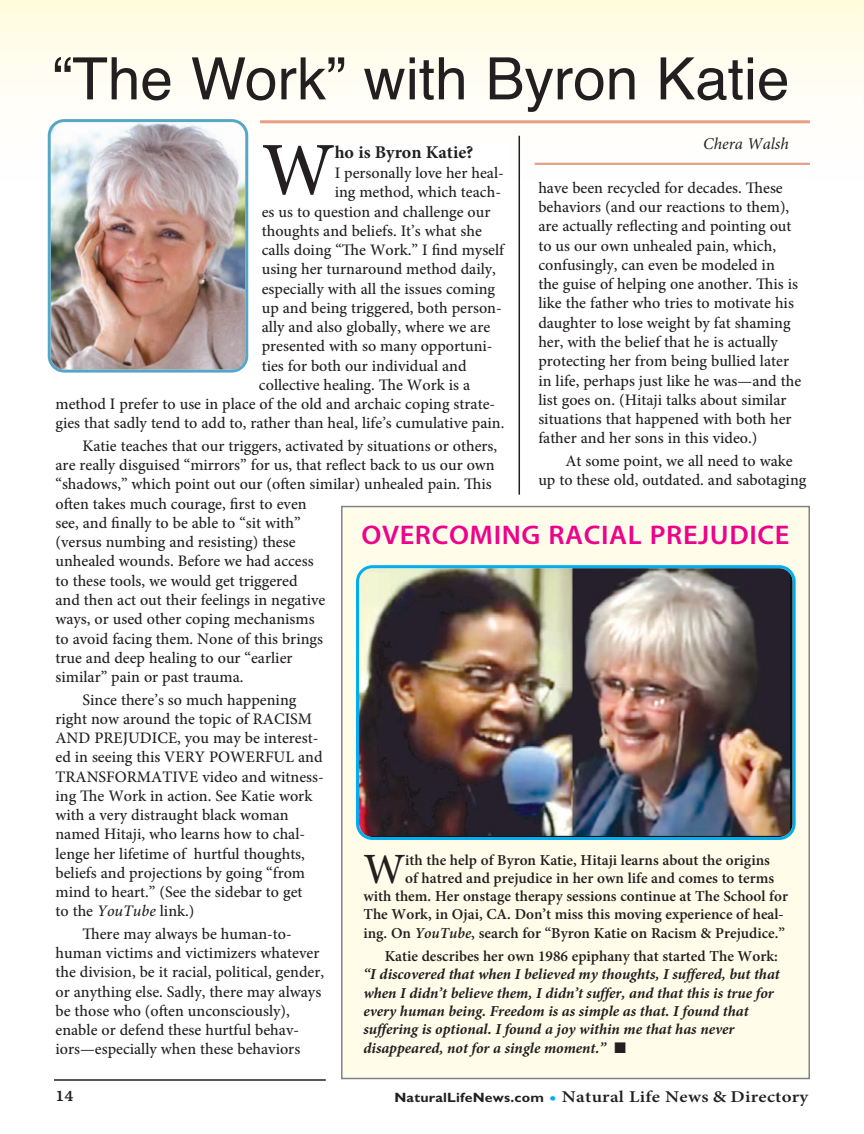
<style>
.page{position:relative;width:864px;height:1134px;background:#fff}
.page>*{position:absolute;margin:0;border:0;box-sizing:border-box;transform-origin:0 0}
.t1{font:500 75.15px "Minion Pro";color:#231f20}
.t2{font:58.5px "Helvetica";color:#231f20}
.t3{font:500 43.2px "Minion Pro";color:#231f20}
.t4{font:600 27px "Myriad Pro";letter-spacing:.02em;color:#ed028c;scale:1.05 1}
.t5{font:700 18px "Minion Pro";color:#231f20}
.t6{font:600 16.5px "Minion Pro";letter-spacing:.015em;color:#231f20;scale:1.15 1}
.t7{font:italic 16.5px "Minion Pro";color:#231f20}
.t8{font:500 16.05px/19.2px "Minion Pro";color:#231f20}
.t9{font:600 15.15px "Minion Pro";color:#231f20}
.t10{font:italic 700 15.15px/18.5px "Minion Pro";color:#231f20}
.t11{font:500 15px "Bookman";color:#231f20}
.s1{font-style:italic}
.s2{font-family:"Gill Sans";font-weight:700;font-size:13.5px}
.s3{color:#00aeef}
</style>
<div class="page">
<div style="left:0;top:0;width:863px;height:181px;background:linear-gradient(to bottom,#fffce2,#fefdff)"></div>
<svg style="left:863px;top:0;width:1px;height:109px"></svg>
<div style="left:54px;top:143px;width:455px;height:936px;background:#fff"></div>
<div style="left:537px;top:180px;width:272px;height:313px;background:#fff"></div>
<hr style="left:260px;top:120px;width:550px;height:3px;background:#e69e85">
<hr style="left:535px;top:163px;width:275px;height:2px;background:#e69e85">
<div style="left:343px;top:507px;width:465px;height:571px;background:#fffde9"></div>
<div style="left:341px;top:506px;width:469px;height:573px;border:2px solid #808285"></div>
<img style="left:356px;top:565px;width:440px;height:275px">
<hr style="left:519px;top:136px;width:1px;height:359px;background:#231f20">
<hr style="left:54px;top:1079px;width:272px;height:2px;background:#231f20">
<img style="left:48px;top:119px;width:200px;height:254px">
<h2 class="t2" style="left:53px;top:57px;width:738px">“The Work” with Byron Katie</h2>
<p class="t7" style="left:703px;top:134px;width:87px">Chera Walsh</p>
<h1 class="t1" style="left:262px;top:141px;width:75px">W</h1>
<p class="t5" style="left:335px;top:141px;width:140px">ho is Byron Katie?</p>
<p class="t8" style="left:335px;top:165px;width:171px">I personally love her heal-</p>
<p class="t8" style="left:335px;top:184px;width:168px">ing method, which teach-</p>
<p class="t8" style="left:262px;top:203px;width:230px">es us to question and challenge our</p>
<p class="t8" style="left:262px;top:223px;width:222px">thoughts and beliefs. It’s what she</p>
<p class="t8" style="left:262px;top:242px;width:244px">calls doing “The Work.” I find myself</p>
<p class="t8" style="left:262px;top:261px;width:236px">using her turnaround method daily,</p>
<p class="t8" style="left:262px;top:280px;width:235px">especially with all the issues coming</p>
<p class="t8" style="left:262px;top:300px;width:241px">up and being triggered, both person-</p>
<p class="t8" style="left:262px;top:319px;width:230px">ally and also globally, where we are</p>
<p class="t8" style="left:262px;top:338px;width:232px">presented with so many opportuni-</p>
<p class="t8" style="left:262px;top:357px;width:206px">ties for both our individual and</p>
<p class="t8" style="left:259px;top:377px;width:213px">collective healing. The Work is a</p>
<p class="t8" style="left:55px;top:396px;width:441px">method I prefer to use in place of the old and archaic coping strate-</p>
<p class="t8" style="left:55px;top:415px;width:450px">gies that sadly tend to add to, rather than heal, life’s cumulative pain.</p>
<p class="t8" style="left:55px;top:438px;width:443px;text-indent:27px">Katie teaches that our triggers, activated by situations or others, are really disguised “mirrors” for us, that reflect back to us our own “shadows,” which point out our (often similar) unhealed pain. This often takes much courage, first to even<br>see, and finally to be able to “sit with”<br>(versus numbing and resisting) these<br>unhealed wounds. Before we had access<br>to these tools, we would get triggered<br>and then act out their feelings in negative<br>ways, or used other coping mechanisms<br>to avoid facing them. None of this brings<br>true and deep healing to our “earlier<br>similar” pain or past trauma.</p>
<p class="t8" style="left:55px;top:691px;width:270px;text-indent:27px">Since there’s so much happening right now around the topic of RACISM AND PREJUDICE, you may be interest&shy;ed in seeing this VERY POWERFUL and TRANSFORMATIVE video and witness&shy;ing The Work in action. See Katie work with a very distraught black woman named Hitaji, who learns how to chal&shy;lenge her lifetime of hurtful thoughts, beliefs and projections by going “from mind to heart.” (See the sidebar to get<br>to the <span class="s1">YouTube</span> link.)</p>
<p class="t8" style="left:55px;top:926px;width:270px;text-indent:27px">There may always be human-to&shy;human victims and victimizers whatever the division, be it racial, political, gender, or anything else. Sadly, there may always be those who (often unconsciously), enable or defend these hurtful behav&shy;iors—especially when these behaviors</p>
<p class="t8" style="left:538px;top:180px;width:264px">have been recycled for decades. These behaviors (and our reactions to them), are actually reflecting and pointing out to us our own unhealed pain, which, confusingly, can even be modeled in<br>the guise of helping one another. This is like the father who tries to motivate his daughter to lose weight by fat shaming her, with the belief that he is actually protecting her from being bullied later in life, perhaps just like he was—and the list goes on. (Hitaji talks about similar situations that happened with both her father and her sons in this video.)</p>
<p class="t8" style="left:538px;top:453px;width:270px;text-indent:27px">At some point, we all need to wake up to these old, outdated. and sabotaging</p>
<h3 class="t4" style="left:362px;top:519px;width:409px">OVERCOMING RACIAL PREJUDICE</h3>
<h3 class="t3" style="left:363px;top:852px;width:43px">W</h3>
<p class="t9" style="left:405px;top:854px;width:366px">ith the help of Byron Katie, Hitaji learns about the origins</p>
<p class="t9" style="left:405px;top:872px;width:371px">of hatred and prejudice in her own life and comes to terms</p>
<p class="t9" style="left:363px;top:890px;width:426px">with them. Her onstage therapy sessions continue at The School for</p>
<p class="t9" style="left:363px;top:909px;width:422px">The Work, in Ojai, CA. Don’t miss this moving experience of heal-</p>
<p class="t9" style="left:363px;top:927px;width:423px">ing. On <span class="s1">YouTube</span>, search for “Byron Katie on Racism &amp; Prejudice.”</p>
<p class="t9" style="left:385px;top:951px;width:395px">Katie describes her own 1986 epiphany that started The Work:</p>
<p class="t10" style="left:363px;top:967px;width:418px">“I discovered that when I believed my thoughts, I suffered, but that when I didn’t believe them, I didn’t suffer, and that this is true for every human being. Freedom is as simple as that. I found that suffering is optional. I found a joy within me that has never disappeared, not for a single moment.” ■</p>
<p class="t11" style="left:55px;top:1090px;width:20px">14</p>
<p class="t6" style="left:394px;top:1091px;width:361px"><span class="s2">NaturalLifeNews.com</span> <span class="s3">•</span> Natural Life News &amp; Directory</p>
</div>
